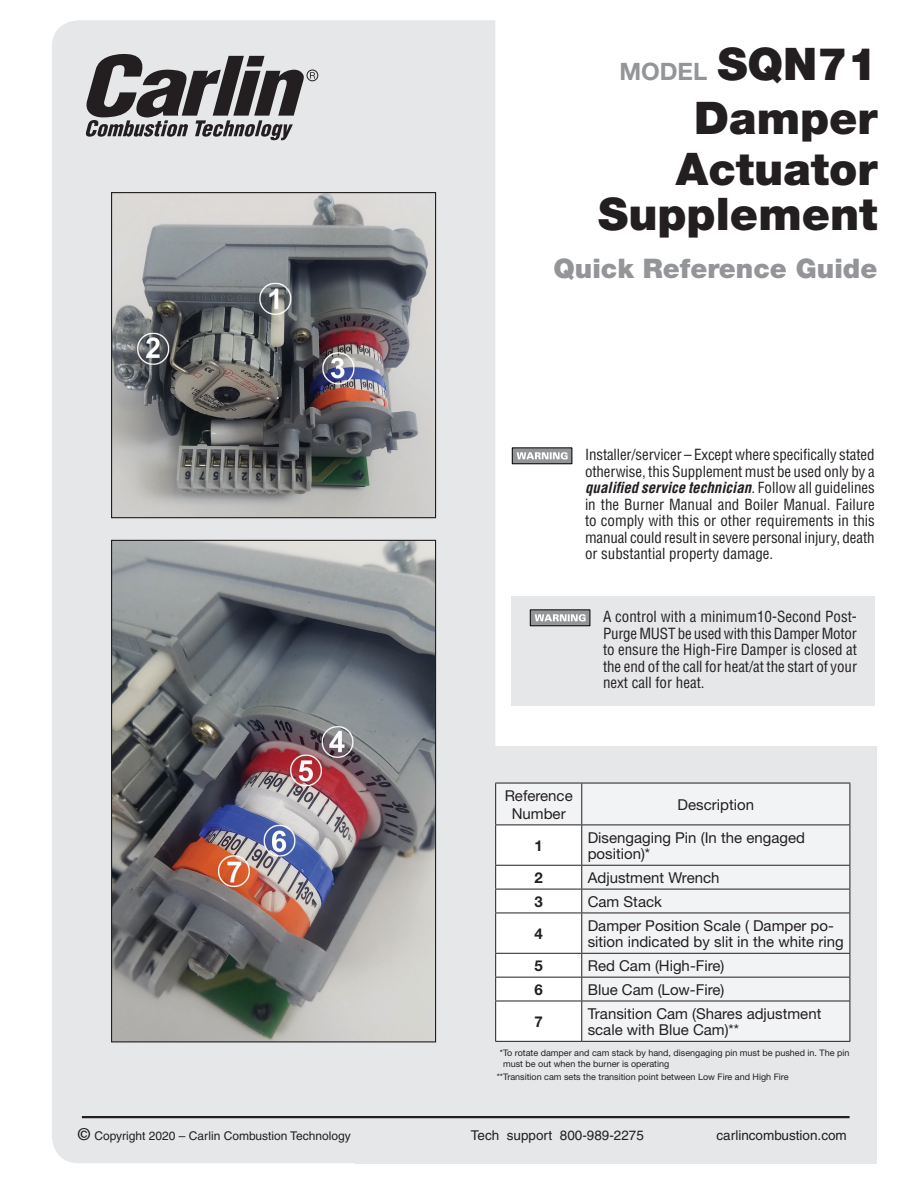
<style>
.page{position:relative;width:918px;height:1188px;background:#fff}
.page>*{position:absolute;margin:0;border:0;box-sizing:border-box;transform-origin:0 0}
.t1{font:900 45px/51px "Helvetica Neue";color:#231f20;text-align:center}
.t2{font:900 27px "Helvetica Neue";color:#939598}
.t3{font:700 24px "Helvetica Neue";color:#939598}
.BodyWarn{font:condensed 15px/16.5px "Helvetica";letter-spacing:-.005em;color:#231f20;text-align:justify}
.t4{font:15px/16.5px "Helvetica Neue";color:#231f20}
.t5{font:700 15px "Helvetica Neue";color:#231f20}
.t6{font:13.5px "Helvetica";color:#231f20}
.t7{font:12px "Helvetica";color:#231f20}
.t8{font:9px/10.5px "Helvetica Neue";color:#231f20}
.s1{font-weight:900;font-size:45px;color:#231f20}
.s2{font-weight:700;font-style:italic}
.s3{color:#e6e7e9}
.s4{font-family:"Helvetica Neue";font-weight:500;font-size:16.5px}
</style>
<div class="page">
<div style="left:511px;top:596px;width:364px;height:110px;background:#e6e7e9"></div>
<div style="left:355px;top:746px;width:522px;height:417px;background:#e6e7e9"></div>
<div style="left:52px;top:20px;width:443px;height:1143px;background:#e6e7e9"></div>
<div style="left:530px;top:610px;width:60px;height:16px;background:#939598"></div>
<div style="left:530px;top:610px;width:60px;height:16px;border:1px solid #010202"></div>
<svg style="left:535px;top:614px;width:51px;height:7px"></svg>
<div style="left:512px;top:448px;width:60px;height:16px;background:#939598"></div>
<div style="left:512px;top:448px;width:60px;height:16px;border:1px solid #010202"></div>
<svg style="left:517px;top:452px;width:51px;height:7px"></svg>
<hr style="left:82px;top:1116px;width:768px;height:2px;background:#231f20">
<svg style="left:84px;top:53px;width:231px;height:87px;background:#8d8b8d"></svg>
<div style="left:307px;top:70px;width:11px;height:11px;border:1px solid #231f20;border-radius:50%"></div>
<img style="left:113px;top:194px;width:321px;height:322px">
<div style="left:111px;top:192px;width:325px;height:326px;border:1px solid #231f20"></div>
<img style="left:113px;top:542px;width:321px;height:498px">
<div style="left:111px;top:540px;width:325px;height:502px;border:1px solid #231f20"></div>
<div style="left:496px;top:784px;width:354px;height:257px;background:#f2f3f4"></div>
<hr style="left:495px;top:783px;width:87px;height:1px;background:#231f20">
<hr style="left:495px;top:783px;width:1px;height:42px;background:#231f20">
<hr style="left:582px;top:783px;width:268px;height:1px;background:#231f20">
<hr style="left:581px;top:783px;width:1px;height:42px;background:#231f20">
<hr style="left:850px;top:783px;width:1px;height:42px;background:#231f20">
<hr style="left:582px;top:825px;width:268px;height:1px;background:#231f20">
<hr style="left:850px;top:825px;width:1px;height:40px;background:#231f20">
<hr style="left:582px;top:865px;width:268px;height:1px;background:#231f20">
<hr style="left:582px;top:889px;width:268px;height:1px;background:#231f20">
<svg style="left:850px;top:866px;width:1px;height:47px"></svg>
<hr style="left:582px;top:913px;width:268px;height:1px;background:#231f20">
<hr style="left:850px;top:913px;width:1px;height:40px;background:#231f20">
<hr style="left:582px;top:953px;width:268px;height:1px;background:#231f20">
<hr style="left:582px;top:977px;width:268px;height:1px;background:#231f20">
<svg style="left:495px;top:825px;width:87px;height:216px;background:#f5f5f5"></svg>
<svg style="left:850px;top:954px;width:1px;height:47px"></svg>
<hr style="left:495px;top:1001px;width:87px;height:1px;background:#231f20">
<hr style="left:495px;top:1001px;width:1px;height:40px;background:#231f20">
<hr style="left:582px;top:1001px;width:268px;height:1px;background:#231f20">
<hr style="left:581px;top:1001px;width:1px;height:40px;background:#231f20">
<hr style="left:850px;top:1001px;width:1px;height:40px;background:#231f20">
<hr style="left:495px;top:1041px;width:87px;height:1px;background:#231f20">
<hr style="left:582px;top:1041px;width:268px;height:1px;background:#231f20">
<p class="t3" style="left:619px;top:56px;width:260px">MODEL <span class="s1">SQN71</span></p>
<p class="t1" style="left:676px;top:92px;width:203px">Damper<br>Actuator</p>
<p class="t1" style="left:598px;top:188px;width:281px">Supplement</p>
<p class="t2" style="left:553px;top:252px;width:326px">Quick Reference Guide</p>
<p class="BodyWarn" style="left:585px;top:446px;width:291px">Installer/servicer – Except where specifically stated otherwise, this Supplement must be used only by a <span class="s2">qualified service technician</span>. Follow all guidelines in the Burner Manual and Boiler Manual. Failure to comply with this or other requirements in this manual could result in severe personal injury, death or substantial property damage.</p>
<p class="BodyWarn" style="left:603px;top:608px;width:256px">A control with a minimum10-Second Post-Purge MUST be used with this Damper Motor to ensure the High-Fire Damper is closed at the end of the call for heat/at the start of your next call for heat.</p>
<p class="t4" style="left:505px;top:786px;width:70px;line-height:18px;text-align:center">Reference<br>Number</p>
<p class="t4" style="left:678px;top:796px;width:78px">Description</p>
<p class="t5" style="left:535px;top:836px;width:10px">1</p>
<p class="t4" style="left:588px;top:829px;width:219px">Disengaging Pin (In the engaged position)*</p>
<p class="t5" style="left:535px;top:868px;width:10px">2</p>
<p class="t4" style="left:588px;top:869px;width:133px">Adjustment Wrench</p>
<p class="t5" style="left:535px;top:892px;width:10px">3</p>
<p class="t4" style="left:588px;top:893px;width:76px">Cam Stack</p>
<p class="t5" style="left:535px;top:924px;width:10px">4</p>
<p class="t4" style="left:588px;top:917px;width:257px">Damper Position Scale ( Damper po&shy;sition indicated by slit in the white ring</p>
<p class="t5" style="left:535px;top:956px;width:10px">5</p>
<p class="t4" style="left:588px;top:957px;width:138px">Red Cam (High-Fire)</p>
<p class="t5" style="left:535px;top:980px;width:10px">6</p>
<p class="t4" style="left:588px;top:981px;width:138px">Blue Cam (Low-Fire)</p>
<p class="t5" style="left:535px;top:1012px;width:10px">7</p>
<p class="t4" style="left:588px;top:1005px;width:235px">Transition Cam (Shares adjustment scale with Blue Cam)**</p>
<p class="t8" style="left:503px;top:1047px;width:348px;text-indent:-6px"><span class="s3">*</span>*To rotate damper and cam stack by hand, disengaging pin must be pushed in. The pin must be out when the burner is operating</p>
<p class="t8" style="left:497px;top:1071px;width:293px">**Transition cam sets the transition point between Low Fire and High Fire</p>
<p class="t7" style="left:77px;top:1129px;width:275px"><span class="s4">©</span> Copyright 2020 – Carlin Combustion Technology</p>
<p class="t6" style="left:471px;top:1127px;width:175px">Tech support 800-989-2275</p>
<p class="t6" style="left:716px;top:1127px;width:132px">carlincombustion.com</p>
</div>
